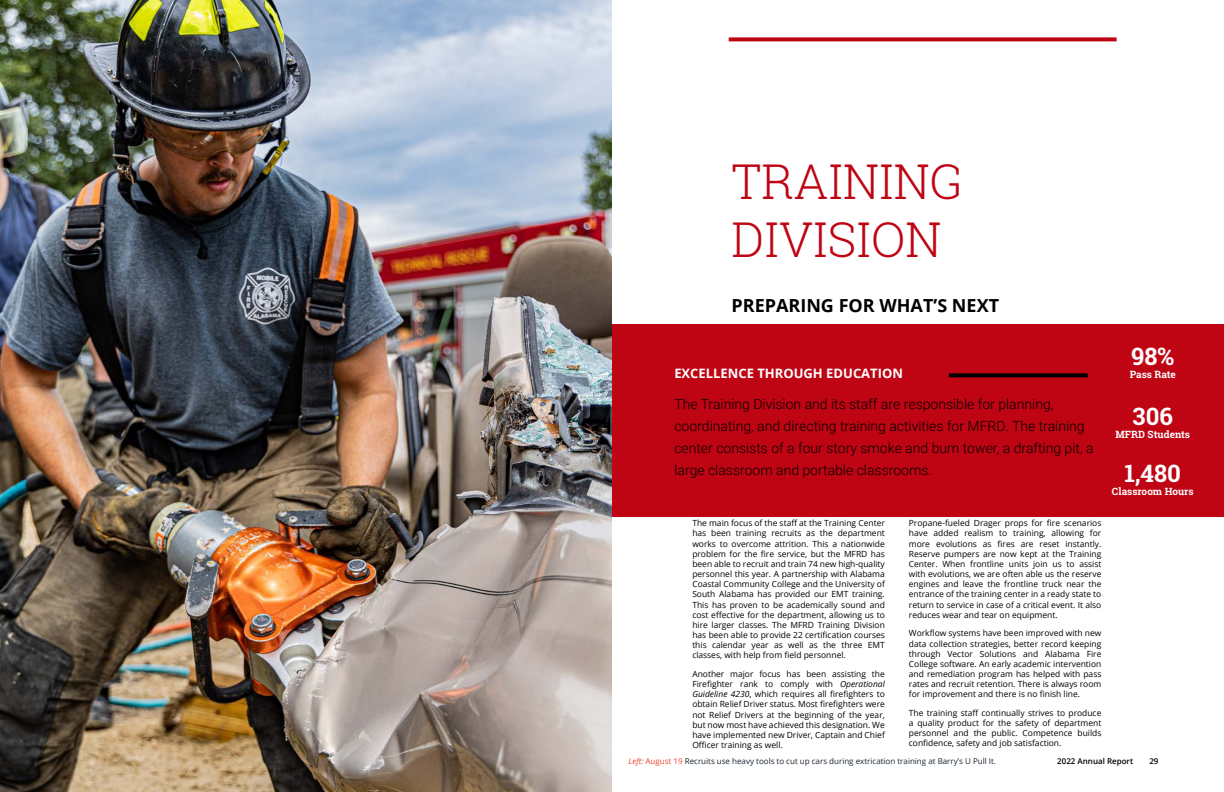
<style>
.page{position:relative;width:1224px;height:792px;background:#fff}
.page>*{position:absolute;margin:0;border:0;box-sizing:border-box;transform-origin:0 0}
.t1{font:300 48px/57.6px "Roboto Slab";color:#bf0413}
.t2{font:700 24px "Roboto Slab";letter-spacing:.005em;color:#fff}
.t3{font:700 18px "Open Sans";color:#000}
.t4{font:300 14px/22px "Roboto";color:#000}
.t5{font:700 13px "Open Sans";color:#fff}
.t6{font:700 10px "Roboto Slab";color:#fff}
.t7{font:8.5px/10.2px "Open Sans";color:#000;text-align:justify}
.t8{font:8px "Open Sans";color:#1b2630}
.t9{font:600 8px "Open Sans";color:#000}
.s1{font-style:italic}
.s2{font-style:italic;color:#ef4434}
.s3{color:#ef4434}
</style>
<div class="page">
<img style="left:0;top:0;width:612px;height:792px">
<div style="left:612px;top:324px;width:612px;height:192px;background:#bf0413"></div>
<svg style="left:729px;top:37px;width:388px;height:4px;background:#c51d2b"></svg>
<svg style="left:949px;top:373px;width:139px;height:4px"></svg>
<h1 class="t1" style="left:732px;top:152px;width:233px">TRAINING<br>DIVISION</h1>
<h3 class="t3" style="left:732px;top:293px;width:269px">PREPARING FOR WHAT’S NEXT</h3>
<h3 class="t5" style="left:674px;top:364px;width:230px">EXCELLENCE THROUGH EDUCATION</h3>
<p class="t4" style="left:674px;top:392px;width:421px">The Training Division and its staff are responsible for planning, coordinating, and directing training activities for MFRD. The training center consists of a four story smoke and burn tower, a drafting pit, a large classroom and portable classrooms.</p>
<p class="t7" style="left:692px;top:518px;width:194px">The main focus of the staff at the Training Center has been training recruits as the department works to overcome attrition. This a nationwide problem for the fire service, but the MFRD has been able to recruit and train 74 new high-quality personnel this year. A partnership with Alabama Coastal Community College and the University of South Alabama has provided our EMT training.<br>This has proven to be academically sound and cost effective for the department, allowing us to hire larger classes. The MFRD Training Division has been able to provide 22 certification courses this calendar year as well as the three EMT classes, with help from field personnel.</p>
<p class="t7" style="left:692px;top:669px;width:194px">Another major focus has been assisting the Firefighter rank to comply with <span class="s1">Operational Guideline 4230</span>, which requires all firefighters to obtain Relief Driver status. Most firefighters were not Relief Drivers at the beginning of the year, but now most have achieved this designation. We have implemented new Driver, Captain and Chief Officer training as well.</p>
<p class="t7" style="left:909px;top:518px;width:194px">Propane-fueled Drager props for fire scenarios have added realism to training, allowing for more evolutions as fires are reset instantly.<br>Reserve pumpers are now kept at the Training Center. When frontline units join us to assist with evolutions, we are often able us the reserve engines and leave the frontline truck near the entrance of the training center in a ready state to return to service in case of a critical event. It also reduces wear and tear on equipment.</p>
<p class="t7" style="left:909px;top:628px;width:194px">Workflow systems have been improved with new data collection strategies, better record keeping through Vector Solutions and Alabama Fire College software. An early academic intervention and remediation program has helped with pass rates and recruit retention. There is always room for improvement and there is no finish line.</p>
<p class="t7" style="left:909px;top:708px;width:194px">The training staff continually strives to produce a quality product for the safety of department personnel and the public. Competence builds confidence, safety and job satisfaction.</p>
<h2 class="t2" style="left:1131px;top:340px;width:45px">98%</h2>
<p class="t6" style="left:1130px;top:368px;width:48px">Pass Rate</p>
<h2 class="t2" style="left:1133px;top:400px;width:42px">306</h2>
<p class="t6" style="left:1115px;top:428px;width:76px">MFRD Students</p>
<h2 class="t2" style="left:1124px;top:457px;width:58px">1,480</h2>
<p class="t6" style="left:1112px;top:484px;width:83px">Classroom Hours</p>
<p class="t8" style="left:629px;top:756px;width:369px"><span class="s2">Left:</span> <span class="s3">August 19</span> Recruits use heavy tools to cut up cars during extrication training at Barry’s U Pull It.</p>
<p class="t9" style="left:1057px;top:756px;width:77px">2022 Annual Report</p>
<p class="t9" style="left:1149px;top:756px;width:11px">29</p>
</div>
